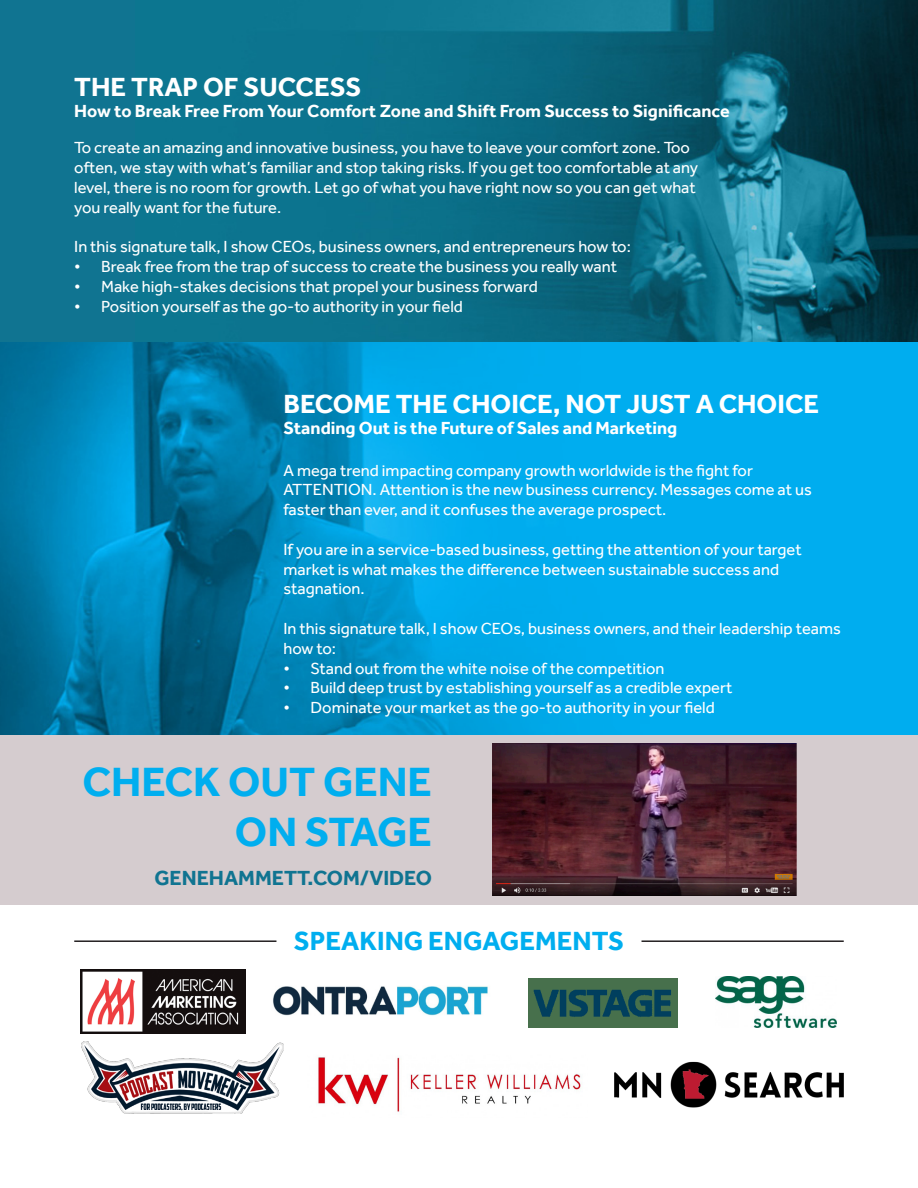
<style>
.page{position:relative;width:918px;height:1188px;background:#fff}
.page>*{position:absolute;margin:0;border:0;box-sizing:border-box;transform-origin:0 0}
.t1{font:700 42px/50.4px "Effra";color:#00aeef;text-align:right}
.t2{font:700 27px "Effra";color:#fff}
.t3{font:700 27px "Effra";color:#00aeef}
.t4{font:700 21px "Effra";color:#107491}
.t5{font:700 18px "Effra";color:#fff}
.t6{font:16.5px/19.8px "Effra";color:#fff}
</style>
<div class="page">
<div style="left:0;top:0;width:918px;height:359px;background:#107491"></div>
<img style="left:135px;top:0;width:783px;height:343px">
<img style="left:0;top:343px;width:918px;height:392px">
<div style="left:0;top:735px;width:918px;height:170px;background:#d5cccf"></div>
<img style="left:493px;top:744px;width:303px;height:152px">
<img style="left:81px;top:970px;width:165px;height:63px">
<img style="left:318px;top:1057px;width:263px;height:55px">
<img style="left:273px;top:986px;width:215px;height:30px">
<img style="left:81px;top:1041px;width:203px;height:73px">
<img style="left:716px;top:977px;width:121px;height:51px">
<img style="left:528px;top:979px;width:149px;height:48px">
<img style="left:614px;top:1061px;width:230px;height:47px">
<hr style="left:74px;top:940px;width:202px;height:2px;background:#231f20">
<hr style="left:642px;top:940px;width:202px;height:2px;background:#231f20">
<p class="t2" style="left:74px;top:70px;width:289px">THE TRAP OF SUCCESS</p>
<p class="t5" style="left:74px;top:100px;width:657px">How to Break Free From Your Comfort Zone and Shift From Success to Significance</p>
<p class="t6" style="left:74px;top:138px;width:625px">To create an amazing and innovative business, you have to leave your comfort zone. Too often, we stay with what’s familiar and stop taking risks. If you get too comfortable at any level, there is no room for growth. Let go of what you have right now so you can get what you really want for the future.</p>
<p class="t6" style="left:74px;top:237px;width:558px">In this signature talk, I show CEOs, business owners, and entrepreneurs how to:</p>
<p class="t6" style="left:74px;top:256px;width:544px">• Break free from the trap of success to create the business you really want</p>
<p class="t6" style="left:74px;top:276px;width:465px">• Make high-stakes decisions that propel your business forward</p>
<p class="t6" style="left:74px;top:296px;width:390px">• Position yourself as the go-to authority in your field</p>
<p class="t2" style="left:284px;top:387px;width:537px">BECOME THE CHOICE, NOT JUST A CHOICE</p>
<p class="t5" style="left:284px;top:417px;width:395px">Standing Out is the Future of Sales and Marketing</p>
<p class="t6" style="left:284px;top:460px;width:530px">A mega trend impacting company growth worldwide is the fight for<br>ATTENTION. Attention is the new business currency. Messages come at us faster than ever, and it confuses the average prospect.</p>
<p class="t6" style="left:284px;top:539px;width:520px">If you are in a service-based business, getting the attention of your target market is what makes the difference between sustainable success and stagnation.</p>
<p class="t6" style="left:284px;top:618px;width:559px">In this signature talk, I show CEOs, business owners, and their leadership teams how to:</p>
<p class="t6" style="left:284px;top:658px;width:382px">• Stand out from the white noise of the competition</p>
<p class="t6" style="left:284px;top:678px;width:450px">• Build deep trust by establishing yourself as a credible expert</p>
<p class="t6" style="left:284px;top:698px;width:433px">• Dominate your market as the go-to authority in your field</p>
<p class="t1" style="left:83px;top:756px;width:351px">CHECK OUT GENE<br>ON STAGE</p>
<p class="t4" style="left:154px;top:865px;width:279px">GENEHAMMETT.COM/VIDEO</p>
<p class="t3" style="left:294px;top:925px;width:332px">SPEAKING ENGAGEMENTS</p>
</div>
